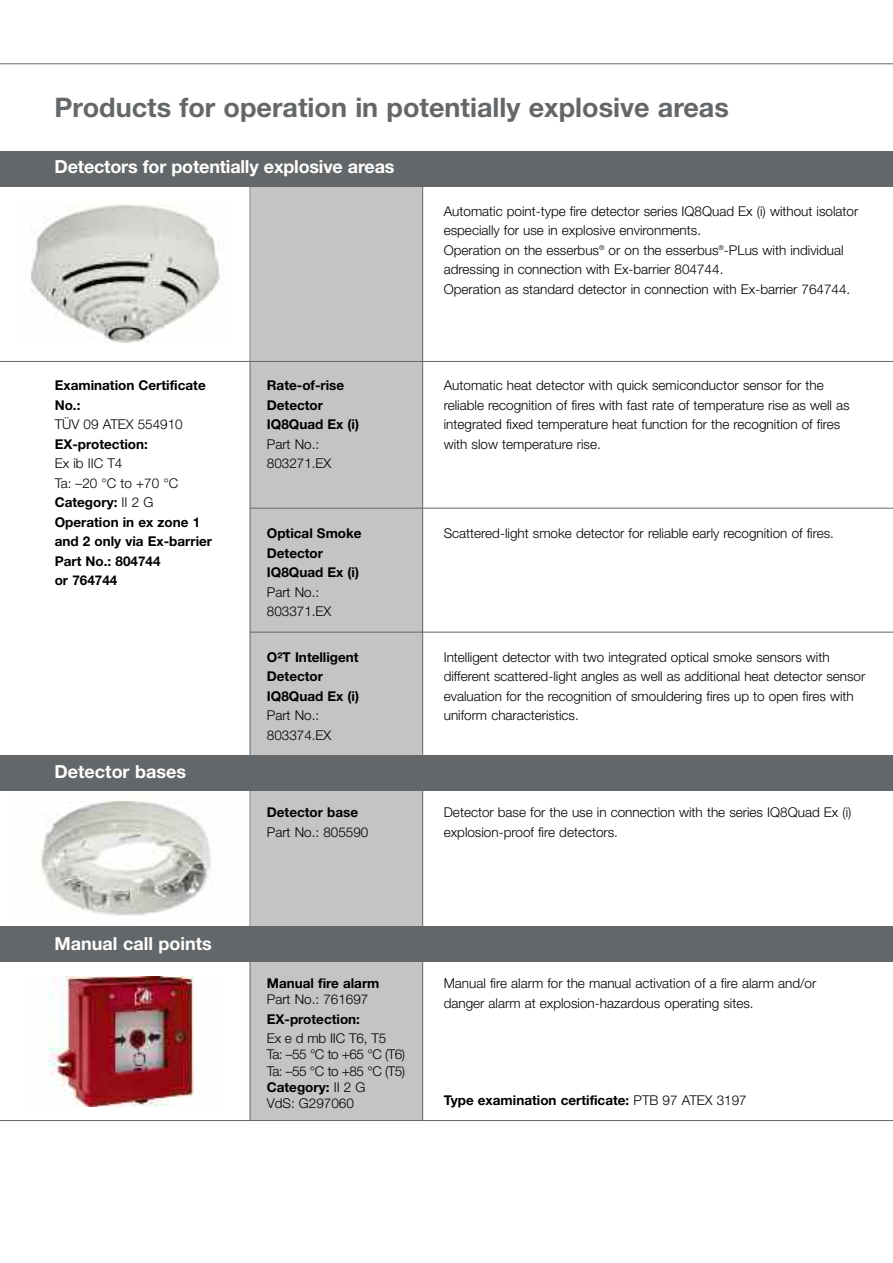
<style>
.page{position:relative;width:893px;height:1263px;background:#fff}
.page>*{position:absolute;margin:0;border:0;box-sizing:border-box;transform-origin:0 0}
.t1{font:700 27px "Helvetica Neue";color:#646769}
.t2{font:700 18px "Helvetica Neue";letter-spacing:-.01em;color:#fff}
.t3{font:300 13.5px/19.5px "Helvetica Neue";color:#000}
.t4{font:700 13.5px/19.5px "Helvetica Neue";color:#000}
.s1{font-weight:300}
.s2{font-weight:700}
</style>
<div class="page">
<img style="left:48px;top:976px;width:146px;height:130px">
<div style="left:250px;top:186px;width:173px;height:934px;background:#c4c4c4"></div>
<img style="left:31px;top:205px;width:190px;height:138px">
<div style="left:0;top:151px;width:893px;height:35px;background:#646769"></div>
<hr style="left:0;top:63px;width:893px;height:1px;background:#646769">
<hr style="left:0;top:1120px;width:893px;height:1px;background:#646769">
<hr style="left:250px;top:508px;width:643px;height:1px;background:#646769">
<hr style="left:250px;top:632px;width:643px;height:1px;background:#646769">
<hr style="left:0;top:361px;width:893px;height:1px;background:#646769">
<img style="left:8px;top:790px;width:234px;height:137px">
<hr style="left:422px;top:183px;width:1px;height:937px;background:#646769">
<div style="left:0;top:755px;width:893px;height:35px;background:#646769"></div>
<div style="left:0;top:927px;width:893px;height:35px;background:#646769"></div>
<hr style="left:250px;top:181px;width:1px;height:939px;background:#646769">
<h1 class="t1" style="left:55px;top:98px;width:676px">Products for operation in potentially explosive areas</h1>
<h2 class="t2" style="left:55px;top:160px;width:341px">Detectors for potentially explosive areas</h2>
<p class="t4" style="left:55px;top:377px;width:153px">Examination Certificate<br>No.:</p>
<p class="t3" style="left:55px;top:416px;width:130px">TÜV 09 ATEX 554910</p>
<p class="t4" style="left:55px;top:435px;width:95px">EX-protection:</p>
<p class="t4" style="left:55px;top:455px;width:159px"><span class="s1">Ex ib IIC T4<br>Ta: –20 °C to +70 °C<br></span>Category: <span class="s1">II 2 G<br></span>Operation in ex zone 1 and 2 only via Ex-barrier<br>Part No.: 804744<br>or 764744</p>
<h2 class="t2" style="left:55px;top:765px;width:133px">Detector bases</h2>
<p class="t4" style="left:267px;top:377px;width:94px">Rate-of-rise<br>Detector<br>IQ8Quad Ex (i)</p>
<p class="t3" style="left:267px;top:436px;width:66px">Part No.:<br>803271.EX</p>
<p class="t4" style="left:267px;top:525px;width:96px">Optical Smoke<br>Detector<br>IQ8Quad Ex (i)</p>
<p class="t3" style="left:267px;top:583px;width:66px">Part No.:<br>803371.EX</p>
<p class="t4" style="left:267px;top:648px;width:94px">O²T Intelligent<br>Detector<br>IQ8Quad Ex (i)</p>
<p class="t3" style="left:267px;top:707px;width:66px">Part No.:<br>803374.EX</p>
<p class="t4" style="left:267px;top:804px;width:93px">Detector base</p>
<p class="t3" style="left:267px;top:823px;width:103px">Part No.: 805590</p>
<p class="t3" style="left:444px;top:202px;width:416px">Automatic point-type fire detector series IQ8Quad Ex (i) without isolator especially for use in explosive environments.<br>Operation on the esserbus<sup>®</sup> or on the esserbus<sup>®</sup>-PLus with individual adressing in connection with Ex-barrier 804744.<br>Operation as standard detector in connection with Ex-barrier 764744.</p>
<p class="t3" style="left:444px;top:377px;width:407px">Automatic heat detector with quick semiconductor sensor for the reliable recognition of fires with fast rate of temperature rise as well as integrated fixed temperature heat function for the recognition of fires with slow temperature rise.</p>
<p class="t3" style="left:444px;top:525px;width:392px">Scattered-light smoke detector for reliable early recognition of fires.</p>
<p class="t3" style="left:444px;top:648px;width:423px">Intelligent detector with two integrated optical smoke sensors with different scattered-light angles as well as additional heat detector sensor evaluation for the recognition of smouldering fires up to open fires with uniform characteristics.</p>
<p class="t3" style="left:444px;top:804px;width:409px">Detector base for the use in connection with the series IQ8Quad Ex (i) explosion-proof fire detectors.</p>
<h2 class="t2" style="left:55px;top:937px;width:159px">Manual call points</h2>
<p class="t4" style="left:267px;top:975px;width:114px">Manual fire alarm</p>
<p class="t3" style="left:267px;top:991px;width:103px">Part No.: 761697</p>
<p class="t4" style="left:267px;top:1010px;width:95px">EX-protection:</p>
<p class="t3" style="left:267px;top:1032px;width:140px;line-height:16.2px">Ex e d mb IIC T6, T5<br>Ta: –55 °C to +65 °C (T6)<br>Ta: –55 °C to +85 °C (T5)<br><span class="s2">Category:</span> II 2 G<br>VdS: G297060</p>
<p class="t3" style="left:444px;top:975px;width:374px">Manual fire alarm for the manual activation of a fire alarm and/or danger alarm at explosion-hazardous operating sites.</p>
<p class="t4" style="left:444px;top:1092px;width:305px">Type examination certificate: <span class="s1">PTB 97 ATEX 3197</span></p>
</div>
